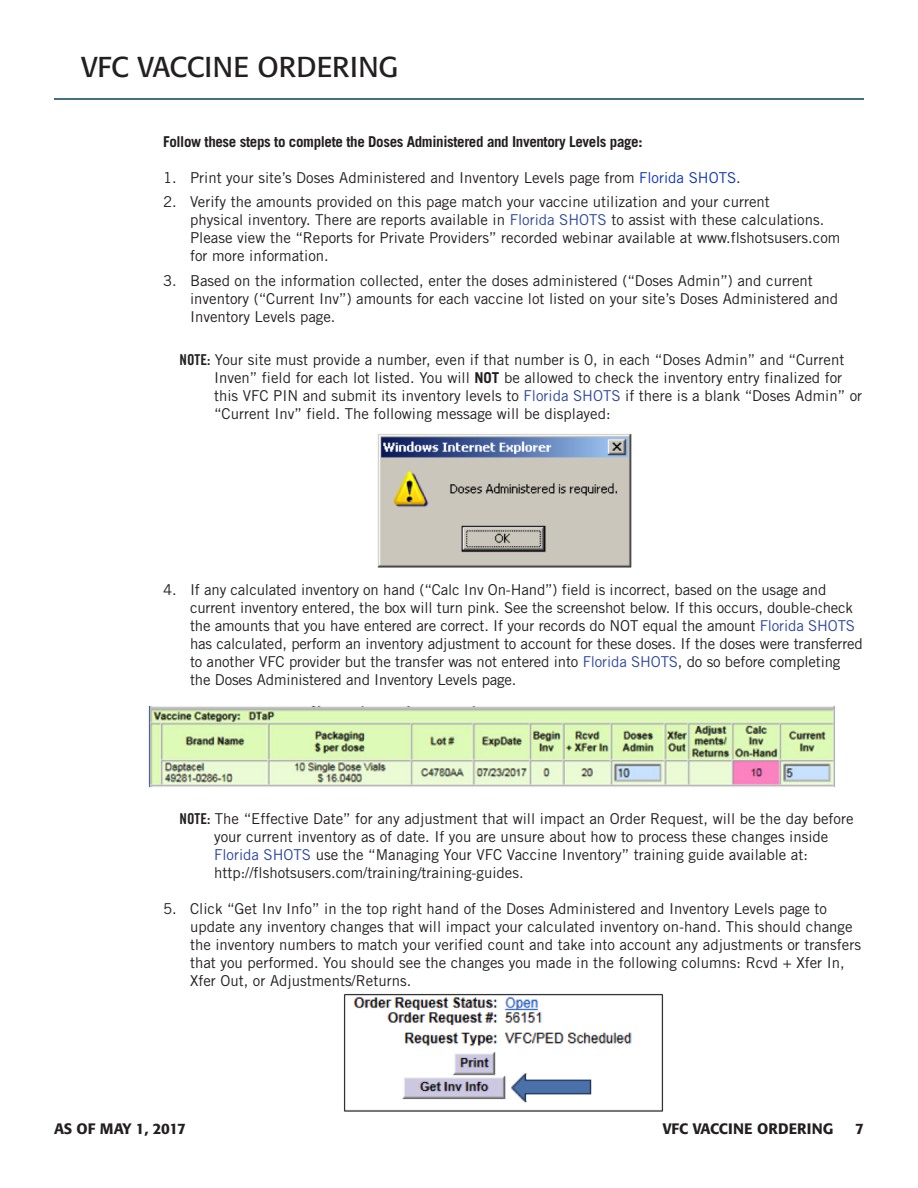
<style>
.page{position:relative;width:918px;height:1188px;background:#fff}
.page>*{position:absolute;margin:0;border:0;box-sizing:border-box;transform-origin:0 0}
.t1{font:28.5px "Formata";color:#231f20}
.t2{font:15px/18px "Trade Gothic";color:#231f20}
.t3{font:700 15px "Trade Gothic";letter-spacing:-.025em;color:#231f20}
.t4{font:500 15px "Formata";color:#231f20}
.t5{font:500 15px "Formata";letter-spacing:-.02em;color:#231f20}
.s1{color:#0e37b9}
.s2{color:#2e489e}
.s3{font-family:"Trade Gothic Bold Cond Twenty"}
.s4{font-weight:700}
</style>
<div class="page">
<hr style="left:54px;top:98px;width:810px;height:2px;background:#09405b">
<img style="left:377px;top:434px;width:254px;height:133px">
<img style="left:148px;top:705px;width:687px;height:83px">
<img style="left:344px;top:994px;width:320px;height:117px">
<img style="left:506px;top:1067px;width:90px;height:39px">
<h1 class="t1" style="left:81px;top:49px;width:319px">VFC VACCINE ORDERING</h1>
<h3 class="t3" style="left:163px;top:132px;width:481px">Follow these steps to complete the Doses Administered and Inventory Levels page:</h3>
<p class="t2" style="left:163px;top:168px;width:579px">1. Print your site’s Doses Administered and Inventory Levels page from <span class="s1">Florida SHOTS</span>.</p>
<p class="t2" style="left:190px;top:193px;width:652px;text-indent:-27px">2. Verify the amounts provided on this page match your vaccine utilization and your current<br>physical inventory. There are reports available in <span class="s2">Florida SHOTS</span> to assist with these calculations.<br>Please view the “Reports for Private Providers” recorded webinar available at www.flshotsusers.com for more information.</p>
<p class="t2" style="left:163px;top:272px;width:15px">3.</p>
<p class="t2" style="left:190px;top:272px;width:650px">Based on the information collected, enter the doses administered (“Doses Admin”) and current inventory (“Current Inv”) amounts for each vaccine lot listed on your site’s Doses Administered and<br>Inventory Levels page.</p>
<p class="t2" style="left:214px;top:350px;width:650px;text-indent:-34px"><span class="s3">NOTE:</span> Your site must provide a number, even if that number is 0, in each “Doses Admin” and “Current Inven” field for each lot listed. You will <span class="s4">NOT</span> be allowed to check the inventory entry finalized for this VFC PIN and submit its inventory levels to <span class="s2">Florida SHOTS</span> if there is a blank “Doses Admin” or “Current Inv” field. The following message will be displayed:</p>
<p class="t2" style="left:163px;top:581px;width:15px">4.</p>
<p class="t2" style="left:190px;top:581px;width:674px">If any calculated inventory on hand (“Calc Inv On-Hand”) field is incorrect, based on the usage and current inventory entered, the box will turn pink. See the screenshot below. If this occurs, double-check the amounts that you have entered are correct. If your records do NOT equal the amount <span class="s2">Florida SHOTS </span>has calculated, perform an inventory adjustment to account for these doses. If the doses were transferred to another VFC provider but the transfer was not entered into <span class="s2">Florida SHOTS</span>, do so before completing the Doses Administered and Inventory Levels page.</p>
<p class="t2" style="left:214px;top:809px;width:641px;text-indent:-34px"><span class="s3">NOTE:</span> The “Effective Date” for any adjustment that will impact an Order Request, will be the day before your current inventory as of date. If you are unsure about how to process these changes inside <span class="s2">Florida SHOTS</span> use the “Managing Your VFC Vaccine Inventory” training guide available at: http://flshotsusers.com/training/training-guides.</p>
<p class="t2" style="left:163px;top:899px;width:15px">5.</p>
<p class="t2" style="left:190px;top:899px;width:673px">Click “Get Inv Info” in the top right hand of the Doses Administered and Inventory Levels page to update any inventory changes that will impact your calculated inventory on-hand. This should change the inventory numbers to match your verified count and take into account any adjustments or transfers that you performed. You should see the changes you made in the following columns: Rcvd + Xfer In, Xfer Out, or Adjustments/Returns.</p>
<p class="t5" style="left:54px;top:1119px;width:133px">AS OF MAY 1, 2017</p>
<p class="t4" style="left:663px;top:1119px;width:172px">VFC VACCINE ORDERING</p>
<p class="t4" style="left:855px;top:1119px;width:10px">7</p>
</div>
